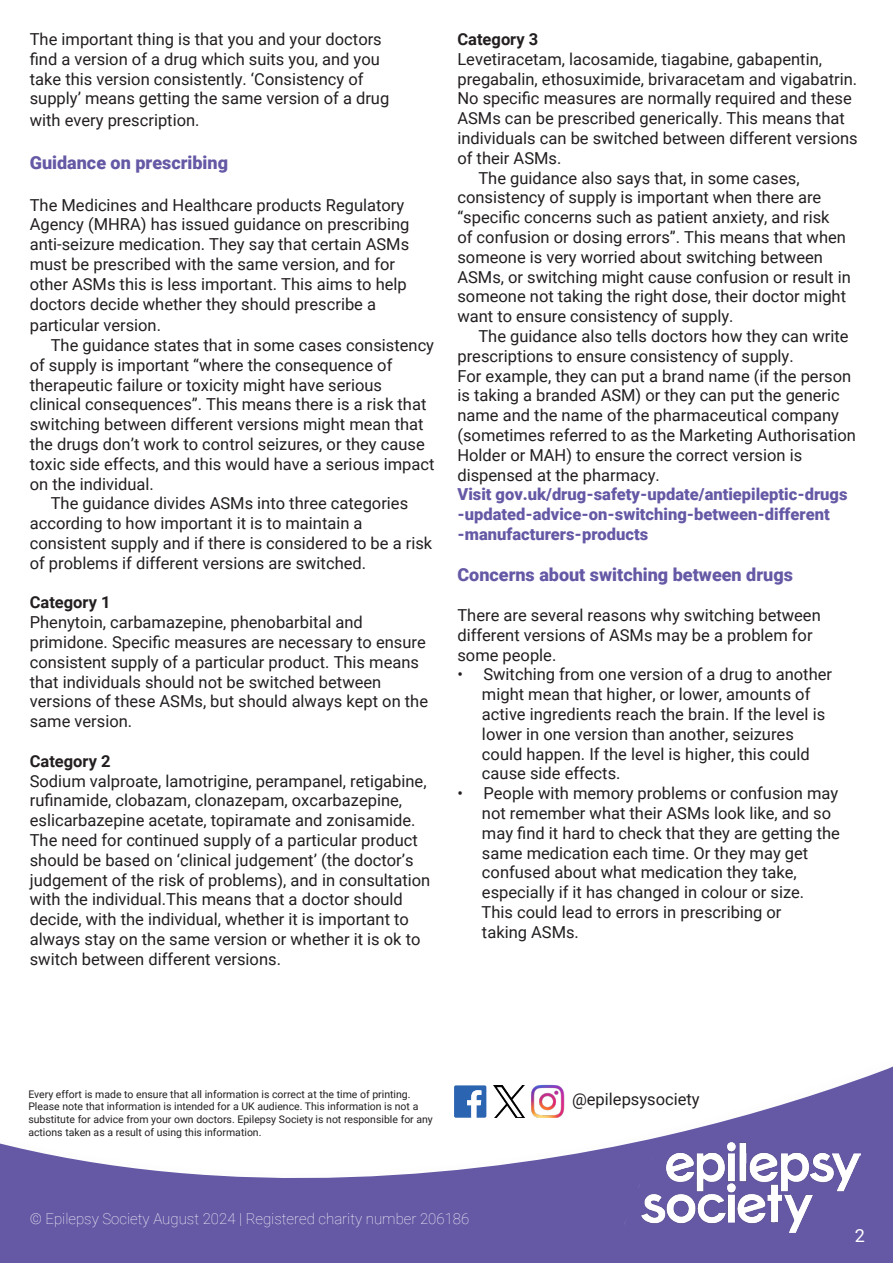
<style>
.page{position:relative;width:893px;height:1263px;background:#fff}
.page>*{position:absolute;margin:0;border:0;box-sizing:border-box;transform-origin:0 0}
.t1{font:900 18px "Roboto";color:#6558a5}
.t2{font:18px "Roboto";color:#fff}
.t3{font:16.5px/19.8px "Roboto";color:#231f20}
.t4{font:900 16.5px/19.8px "Roboto";color:#6558a5}
.t5{font:700 16.5px "Roboto";color:#231f20}
.t6{font:100 15px "Roboto";color:#fff}
.t7{font:10.5px/12.6px "Roboto";color:#231f20}
</style>
<div class="page">
<svg style="left:0;top:1066px;width:893px;height:197px;fill:#6558a5"></svg>
<img style="left:642px;top:1143px;width:218px;height:89px">
<img style="left:531px;top:1084px;width:33px;height:34px">
<svg style="left:454px;top:1085px;width:32px;height:33px"></svg>
<img style="left:493px;top:1085px;width:33px;height:33px">
<p class="t3" style="left:30px;top:29px;width:361px">The important thing is that you and your doctors find a version of a drug which suits you, and you take this version consistently. ‘Consistency of supply’ means getting the same version of a drug</p>
<p class="t3" style="left:30px;top:110px;width:171px">with every prescription.</p>
<p class="t1" style="left:30px;top:150px;width:200px">Guidance on prescribing</p>
<p class="t3" style="left:30px;top:194px;width:381px">The Medicines and Healthcare products Regulatory Agency (MHRA) has issued guidance on prescribing anti-seizure medication. They say that certain ASMs must be prescribed with the same version, and for other ASMs this is less important. This aims to help doctors decide whether they should prescribe a</p>
<p class="t3" style="left:30px;top:315px;width:133px">particular version.</p>
<p class="t3" style="left:51px;top:335px;width:385px">The guidance states that in some cases consistency</p>
<p class="t3" style="left:30px;top:354px;width:364px">of supply is important “where the consequence of</p>
<p class="t3" style="left:30px;top:374px;width:354px">therapeutic failure or toxicity might have serious</p>
<p class="t3" style="left:30px;top:394px;width:398px">clinical consequences”. This means there is a risk that</p>
<p class="t3" style="left:30px;top:414px;width:395px">switching between different versions might mean that</p>
<p class="t3" style="left:30px;top:434px;width:396px">the drugs don’t work to control seizures, or they cause</p>
<p class="t3" style="left:30px;top:453px;width:406px">toxic side effects, and this would have a serious impact</p>
<p class="t3" style="left:30px;top:473px;width:126px">on the individual.</p>
<p class="t3" style="left:51px;top:493px;width:359px">The guidance divides ASMs into three categories</p>
<p class="t3" style="left:30px;top:513px;width:334px">according to how important it is to maintain a</p>
<p class="t3" style="left:30px;top:533px;width:404px">consistent supply and if there is considered to be a risk</p>
<p class="t3" style="left:30px;top:552px;width:338px">of problems if different versions are switched.</p>
<p class="t5" style="left:30px;top:591px;width:82px">Category 1</p>
<p class="t3" style="left:30px;top:612px;width:400px">Phenytoin, carbamazepine, phenobarbital and primidone. Specific measures are necessary to ensure consistent supply of a particular product. This means that individuals should not be switched between versions of these ASMs, but should always kept on the same version.</p>
<p class="t5" style="left:30px;top:749px;width:82px">Category 2</p>
<p class="t3" style="left:30px;top:770px;width:402px">Sodium valproate, lamotrigine, perampanel, retigabine, rufinamide, clobazam, clonazepam, oxcarbazepine, eslicarbazepine acetate, topiramate and zonisamide.<br>The need for continued supply of a particular product should be based on ‘clinical judgement’ (the doctor’s judgement of the risk of problems), and in consultation with the individual.This means that a doctor should decide, with the individual, whether it is important to always stay on the same version or whether it is ok to switch between different versions.</p>
<p class="t5" style="left:457px;top:28px;width:82px">Category 3</p>
<p class="t3" style="left:457px;top:48px;width:366px">Levetiracetam, lacosamide, tiagabine, gabapentin,</p>
<p class="t3" style="left:457px;top:68px;width:401px">pregabalin, ethosuximide, brivaracetam and vigabatrin.</p>
<p class="t3" style="left:457px;top:88px;width:396px">No specific measures are normally required and these</p>
<p class="t3" style="left:457px;top:108px;width:389px">ASMs can be prescribed generically. This means that</p>
<p class="t3" style="left:457px;top:128px;width:402px">individuals can be switched between different versions</p>
<p class="t3" style="left:457px;top:147px;width:105px">of their ASMs.</p>
<p class="t3" style="left:478px;top:167px;width:323px">The guidance also says that, in some cases,</p>
<p class="t3" style="left:457px;top:187px;width:365px">consistency of supply is important when there are</p>
<p class="t3" style="left:457px;top:207px;width:374px">“specific concerns such as patient anxiety, and risk</p>
<p class="t3" style="left:457px;top:227px;width:390px">of confusion or dosing errors”. This means that when</p>
<p class="t3" style="left:457px;top:246px;width:367px">someone is very worried about switching between</p>
<p class="t3" style="left:457px;top:266px;width:395px">ASMs, or switching might cause confusion or result in</p>
<p class="t3" style="left:457px;top:286px;width:390px">someone not taking the right dose, their doctor might</p>
<p class="t3" style="left:457px;top:306px;width:278px">want to ensure consistency of supply.</p>
<p class="t3" style="left:478px;top:326px;width:372px">The guidance also tells doctors how they can write</p>
<p class="t3" style="left:457px;top:345px;width:338px">prescriptions to ensure consistency of supply.</p>
<p class="t3" style="left:457px;top:365px;width:395px">For example, they can put a brand name (if the person</p>
<p class="t3" style="left:457px;top:385px;width:384px">is taking a branded ASM) or they can put the generic</p>
<p class="t3" style="left:457px;top:405px;width:383px">name and the name of the pharmaceutical company</p>
<p class="t3" style="left:457px;top:425px;width:400px">(sometimes referred to as the Marketing Authorisation</p>
<p class="t3" style="left:457px;top:444px;width:346px">Holder or MAH) to ensure the correct version is</p>
<p class="t3" style="left:457px;top:464px;width:204px">dispensed at the pharmacy.</p>
<p class="t4" style="left:457px;top:484px;width:392px">Visit gov.uk/drug-safety-update/antiepileptic-drugs -updated-advice-on-switching-between-different -manufacturers-products</p>
<p class="t1" style="left:457px;top:562px;width:337px">Concerns about switching between drugs</p>
<p class="t3" style="left:457px;top:605px;width:365px">There are several reasons why switching between different versions of ASMs may be a problem for some people.</p>
<p class="t3" style="left:482px;top:664px;width:352px;text-indent:-25px">• Switching from one version of a drug to another might mean that higher, or lower, amounts of active ingredients reach the brain. If the level is lower in one version than another, seizures could happen. If the level is higher, this could cause side effects.</p>
<p class="t3" style="left:482px;top:783px;width:360px;text-indent:-24px">• People with memory problems or confusion may not remember what their ASMs look like, and so may find it hard to check that they are getting the same medication each time. Or they may get confused about what medication they take, especially if it has changed in colour or size.<br>This could lead to errors in prescribing or<br>taking ASMs.</p>
<p class="t7" style="left:28px;top:1087px;width:406px">Every effort is made to ensure that all information is correct at the time of printing.<br>Please note that information is intended for a UK audience. This information is not a substitute for advice from your own doctors. Epilepsy Society is not responsible for any actions taken as a result of using this information.</p>
<p class="t3" style="left:572px;top:1089px;width:129px">@epilepsysociety</p>
<p class="t6" style="left:30px;top:1208px;width:441px">© Epilepsy Society August 2024 | Registered charity number 206186</p>
<p class="t2" style="left:855px;top:1223px;width:12px">2</p>
</div>
